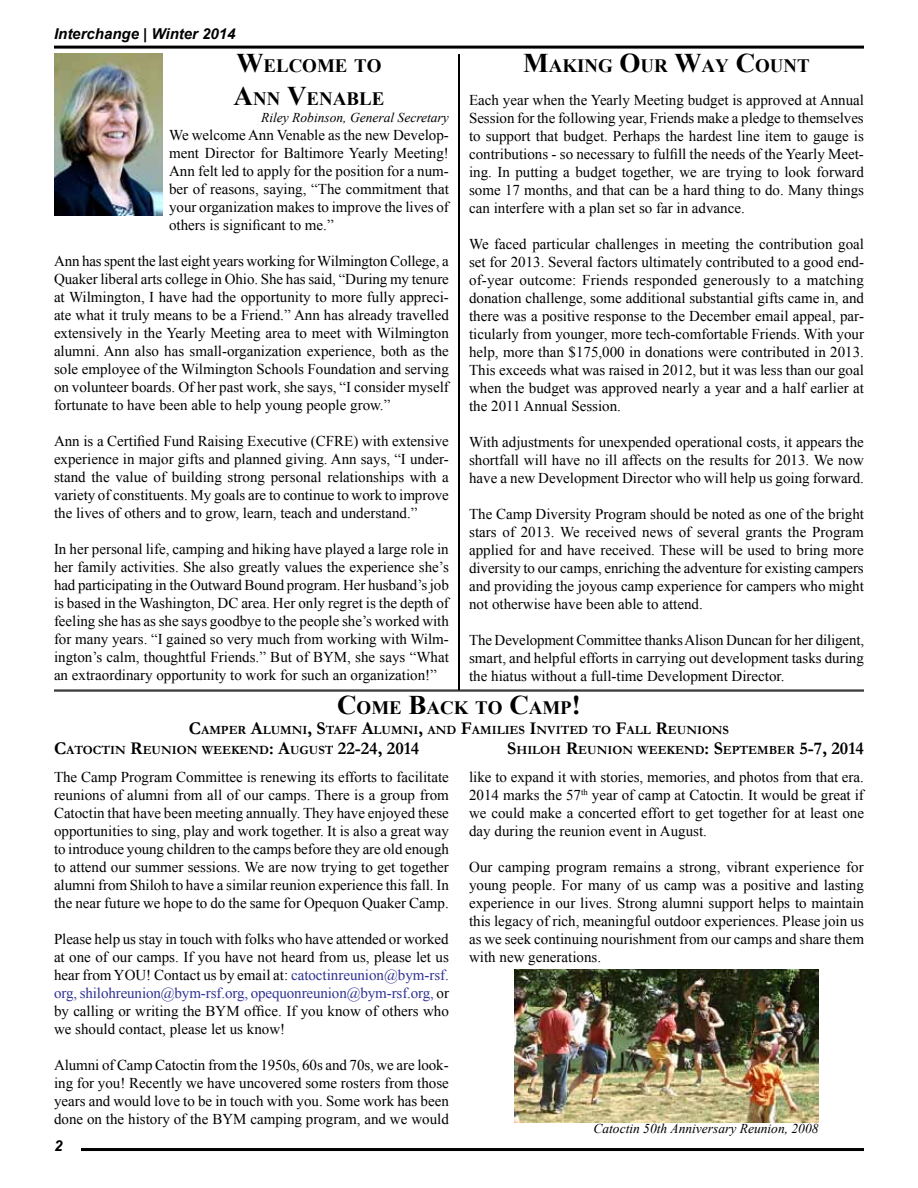
<style>
.page{position:relative;width:918px;height:1188px;background:#fff}
.page>*{position:absolute;margin:0;border:0;box-sizing:border-box;transform-origin:0 0}
.t1{font:700 18.9px/32.4px "Times New Roman";color:#000}
.t2{font:15px/18px "Times New Roman";color:#000;text-align:justify}
.t3{font:italic 700 15px "Arial";color:#000}
.t4{font:italic 13.5px "Times New Roman";color:#000}
.t5{font:700 12.6px/19.8px "Garamond";color:#000}
.s1{font-size:27px}
.s2{font-size:18px}
.s3{color:#2e3192}
</style>
<div class="page">
<hr style="left:54px;top:46px;width:810px;height:3px;background:#000">
<hr style="left:81px;top:1148px;width:783px;height:3px;background:#000">
<img style="left:54px;top:54px;width:108px;height:161px">
<hr style="left:459px;top:54px;width:1px;height:636px;background:#000">
<hr style="left:458px;top:54px;width:1px;height:636px;background:#000">
<hr style="left:54px;top:690px;width:810px;height:1px;background:#000">
<hr style="left:54px;top:691px;width:810px;height:1px;background:#000">
<img style="left:515px;top:970px;width:304px;height:152px">
<p class="t3" style="left:54px;top:24px;width:183px">Interchange | Winter 2014</p>
<p class="t1" style="left:234px;top:49px;width:152px"><span class="s1">W</span>ELCOME TO<br><span class="s1">A</span>NN <span class="s1">V</span>ENABLE</p>
<p class="t4" style="left:261px;top:108px;width:189px">Riley Robinson, General Secretary</p>
<p class="t2" style="left:169px;top:126px;width:281px">We welcome Ann Venable as the new Develop&shy;ment Director for Baltimore Yearly Meeting!<br>Ann felt led to apply for the position for a num&shy;ber of reasons, saying, “The commitment that your organization makes to improve the lives of others is significant to me.”</p>
<p class="t2" style="left:54px;top:252px;width:396px">Ann has spent the last eight years working for Wilmington College, a Quaker liberal arts college in Ohio. She has said, “During my tenure at Wilmington, I have had the opportunity to more fully appreci&shy;ate what it truly means to be a Friend.” Ann has already travelled extensively in the Yearly Meeting area to meet with Wilmington alumni. Ann also has small-organization experience, both as the sole employee of the Wilmington Schools Foundation and serving on volunteer boards. Of her past work, she says, “I consider myself fortunate to have been able to help young people grow.”</p>
<p class="t2" style="left:54px;top:432px;width:396px">Ann is a Certified Fund Raising Executive (CFRE) with extensive experience in major gifts and planned giving. Ann says, “I under&shy;stand the value of building strong personal relationships with a variety of constituents. My goals are to continue to work to improve the lives of others and to grow, learn, teach and understand.”</p>
<p class="t2" style="left:54px;top:540px;width:396px">In her personal life, camping and hiking have played a large role in her family activities. She also greatly values the experience she’s had participating in the Outward Bound program. Her husband’s job is based in the Washington, DC area. Her only regret is the depth of feeling she has as she says goodbye to the people she’s worked with for many years. “I gained so very much from working with Wilm&shy;ington’s calm, thoughtful Friends.” But of BYM, she says “What an extraordinary opportunity to work for such an organization!”</p>
<p class="t1" style="left:523px;top:49px;width:287px"><span class="s1">M</span>AKING <span class="s1">O</span>UR <span class="s1">W</span>AY <span class="s1">C</span>OUNT</p>
<p class="t2" style="left:469px;top:90px;width:396px">Each year when the Yearly Meeting budget is approved at Annual Session for the following year, Friends make a pledge to themselves to support that budget. Perhaps the hardest line item to gauge is contributions - so necessary to fulfill the needs of the Yearly Meet&shy;ing. In putting a budget together, we are trying to look forward some 17 months, and that can be a hard thing to do. Many things can interfere with a plan set so far in advance.</p>
<p class="t2" style="left:469px;top:234px;width:396px">We faced particular challenges in meeting the contribution goal set for 2013. Several factors ultimately contributed to a good end&shy;of-year outcome: Friends responded generously to a matching donation challenge, some additional substantial gifts came in, and there was a positive response to the December email appeal, par&shy;ticularly from younger, more tech-comfortable Friends. With your help, more than $175,000 in donations were contributed in 2013.<br>This exceeds what was raised in 2012, but it was less than our goal when the budget was approved nearly a year and a half earlier at the 2011 Annual Session.</p>
<p class="t2" style="left:469px;top:432px;width:396px">With adjustments for unexpended operational costs, it appears the shortfall will have no ill affects on the results for 2013. We now have a new Development Director who will help us going forward.</p>
<p class="t2" style="left:469px;top:504px;width:396px">The Camp Diversity Program should be noted as one of the bright stars of 2013. We received news of several grants the Program applied for and have received. These will be used to bring more diversity to our camps, enriching the adventure for existing campers and providing the joyous camp experience for campers who might not otherwise have been able to attend.</p>
<p class="t2" style="left:469px;top:630px;width:397px">The Development Committee thanks Alison Duncan for her diligent, smart, and helpful efforts in carrying out development tasks during the hiatus without a full-time Development Director.</p>
<p class="t1" style="left:337px;top:691px;width:245px"><span class="s1">C</span>OME <span class="s1">B</span>ACK TO <span class="s1">C</span>AMP<span class="s1">!</span></p>
<p class="t5" style="left:54px;top:720px;width:676px;text-indent:135px"><span class="s2">C</span>AMPER <span class="s2">A</span>LUMNI<span class="s2">, S</span>TAFF <span class="s2">A</span>LUMNI<span class="s2">,</span> AND <span class="s2">F</span>AMILIES <span class="s2">I</span>NVITED TO <span class="s2">F</span>ALL <span class="s2">R</span>EUNIONS<br><span class="s2">C</span>ATOCTIN <span class="s2">R</span>EUNION WEEKEND<span class="s2">: A</span>UGUST <span class="s2">22-24, 2014</span></p>
<p class="t5" style="left:507px;top:740px;width:358px"><span class="s2">S</span>HILOH <span class="s2">R</span>EUNION WEEKEND<span class="s2">: S</span>EPTEMBER <span class="s2">5-7, 2014</span></p>
<p class="t2" style="left:54px;top:767px;width:396px">The Camp Program Committee is renewing its efforts to facilitate reunions of alumni from all of our camps. There is a group from Catoctin that have been meeting annually. They have enjoyed these opportunities to sing, play and work together. It is also a great way to introduce young children to the camps before they are old enough to attend our summer sessions. We are now trying to get together alumni from Shiloh to have a similar reunion experience this fall. In the near future we hope to do the same for Opequon Quaker Camp.</p>
<p class="t2" style="left:54px;top:929px;width:397px">Please help us stay in touch with folks who have attended or worked at one of our camps. If you have not heard from us, please let us hear from YOU! Contact us by email at: <span class="s3">catoctinreunion@bym-rsf. org, shilohreunion@bym-rsf.org, opequonreunion@bym-rsf.org,</span> or by calling or writing the BYM office. If you know of others who we should contact, please let us know!</p>
<p class="t2" style="left:54px;top:1055px;width:396px">Alumni of Camp Catoctin from the 1950s, 60s and 70s, we are look&shy;ing for you! Recently we have uncovered some rosters from those years and would love to be in touch with you. Some work has been done on the history of the BYM camping program, and we would</p>
<p class="t3" style="left:54px;top:1136px;width:10px">2</p>
<p class="t2" style="left:469px;top:767px;width:396px">like to expand it with stories, memories, and photos from that era.<br>2014 marks the 57<sup>th</sup> year of camp at Catoctin. It would be great if we could make a concerted effort to get together for at least one day during the reunion event in August.</p>
<p class="t2" style="left:469px;top:857px;width:396px">Our camping program remains a strong, vibrant experience for young people. For many of us camp was a positive and lasting experience in our lives. Strong alumni support helps to maintain this legacy of rich, meaningful outdoor experiences. Please join us as we seek continuing nourishment from our camps and share them with new generations.</p>
<p class="t4" style="left:593px;top:1119px;width:227px">Catoctin 50th Anniversary Reunion, 2008</p>
</div>
